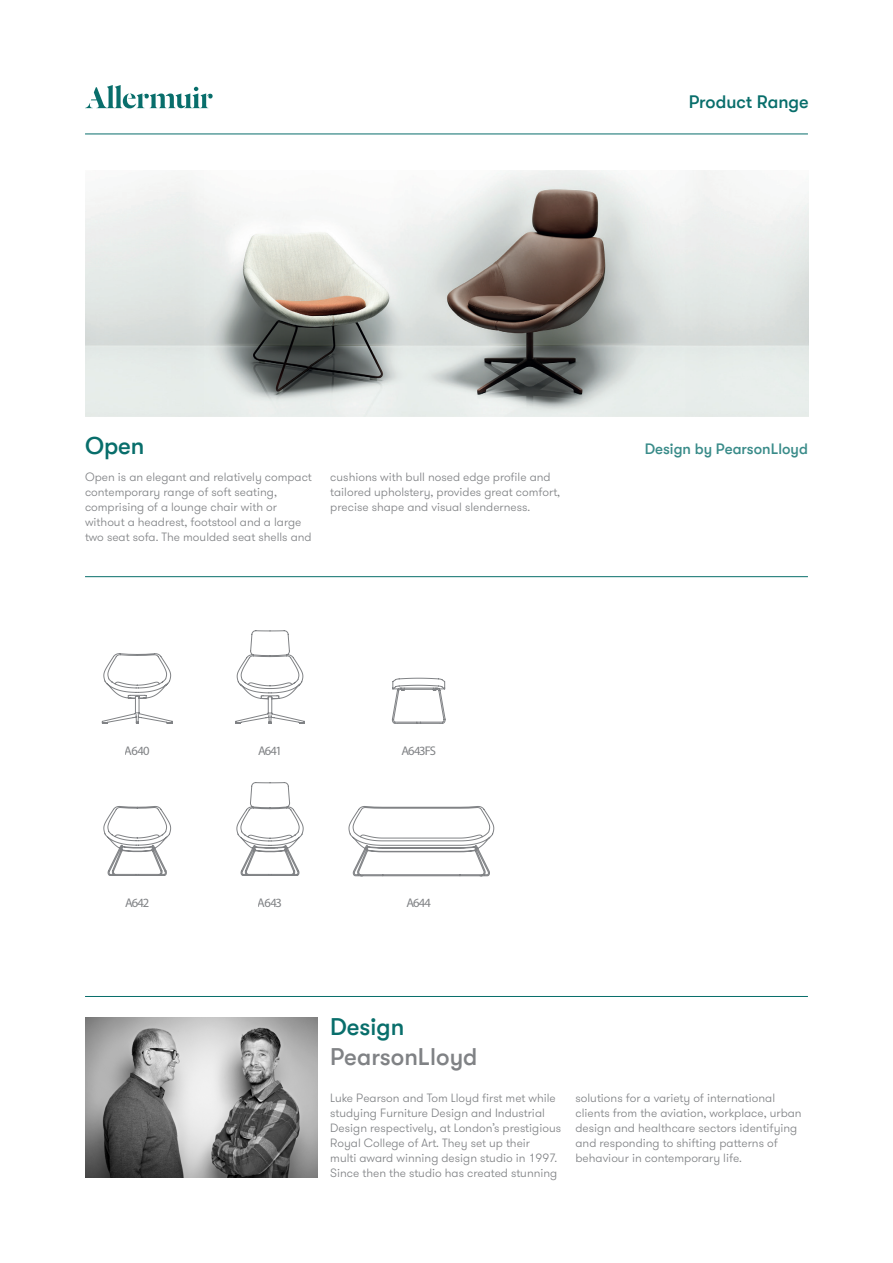
<style>
.page{position:relative;width:893px;height:1263px;background:#fff}
.page>*{position:absolute;margin:0;border:0;box-sizing:border-box;transform-origin:0 0}
.t1{font:500 24px/30px "GT Walsheim";color:#808285}
.t2{font:500 24px "GT Walsheim";color:#086e6b}
.t3{font:500 18px "GT Walsheim";color:#086e6b}
.t4{font:500 15px "GT Walsheim";color:#398b89}
.t5{font:12.6px "Myriad Pro";letter-spacing:-.085em;color:#808285}
.t6{font:300 12px/15px "GT Walsheim";color:#808285}
.s1{color:#086e6b}
</style>
<div class="page">
<svg style="left:348px;top:806px;width:146px;height:70px"></svg>
<hr style="left:85px;top:134px;width:723px;height:1px;background:#086e6b">
<hr style="left:85px;top:576px;width:723px;height:1px;background:#086e6b">
<img style="left:205px;top:171px;width:479px;height:245px">
<svg style="left:102px;top:653px;width:71px;height:71px"></svg>
<svg style="left:235px;top:630px;width:70px;height:94px"></svg>
<svg style="left:392px;top:678px;width:54px;height:46px"></svg>
<svg style="left:103px;top:806px;width:68px;height:70px"></svg>
<svg style="left:236px;top:782px;width:68px;height:94px"></svg>
<img style="left:85px;top:1018px;width:232px;height:160px">
<svg style="left:85px;top:85px;width:128px;height:23px"></svg>
<hr style="left:85px;top:996px;width:723px;height:1px;background:#086e6b">
<p class="t3" style="left:689px;top:92px;width:122px">Product Range</p>
<p class="t2" style="left:85px;top:432px;width:61px">Open</p>
<p class="t6" style="left:85px;top:470px;width:228px">Open is an elegant and relatively compact contemporary range of soft seating, comprising of a lounge chair with or without a headrest, footstool and a large two seat sofa. The moulded seat shells and</p>
<p class="t6" style="left:330px;top:470px;width:232px">cushions with bull nosed edge profile and tailored upholstery, provides great comfort, precise shape and visual slenderness.</p>
<p class="t5" style="left:125px;top:743px;width:26px">A640</p>
<p class="t5" style="left:258px;top:743px;width:25px">A641</p>
<p class="t5" style="left:402px;top:743px;width:36px">A643FS</p>
<p class="t5" style="left:125px;top:895px;width:25px">A642</p>
<p class="t5" style="left:258px;top:895px;width:26px">A643</p>
<p class="t5" style="left:406px;top:895px;width:26px">A644</p>
<p class="t4" style="left:645px;top:440px;width:165px">Design by PearsonLloyd</p>
<p class="t1" style="left:330px;top:1011px;width:149px"><span class="s1">Design<br></span>PearsonLloyd</p>
<p class="t6" style="left:330px;top:1090px;width:232px">Luke Pearson and Tom Lloyd first met while studying Furniture Design and Industrial Design respectively, at London’s prestigious Royal College of Art. They set up their<br>multi award winning design studio in 1997.<br>Since then the studio has created stunning</p>
<p class="t6" style="left:575px;top:1090px;width:228px">solutions for a variety of international clients from the aviation, workplace, urban design and healthcare sectors identifying and responding to shifting patterns of behaviour in contemporary life.</p>
</div>
